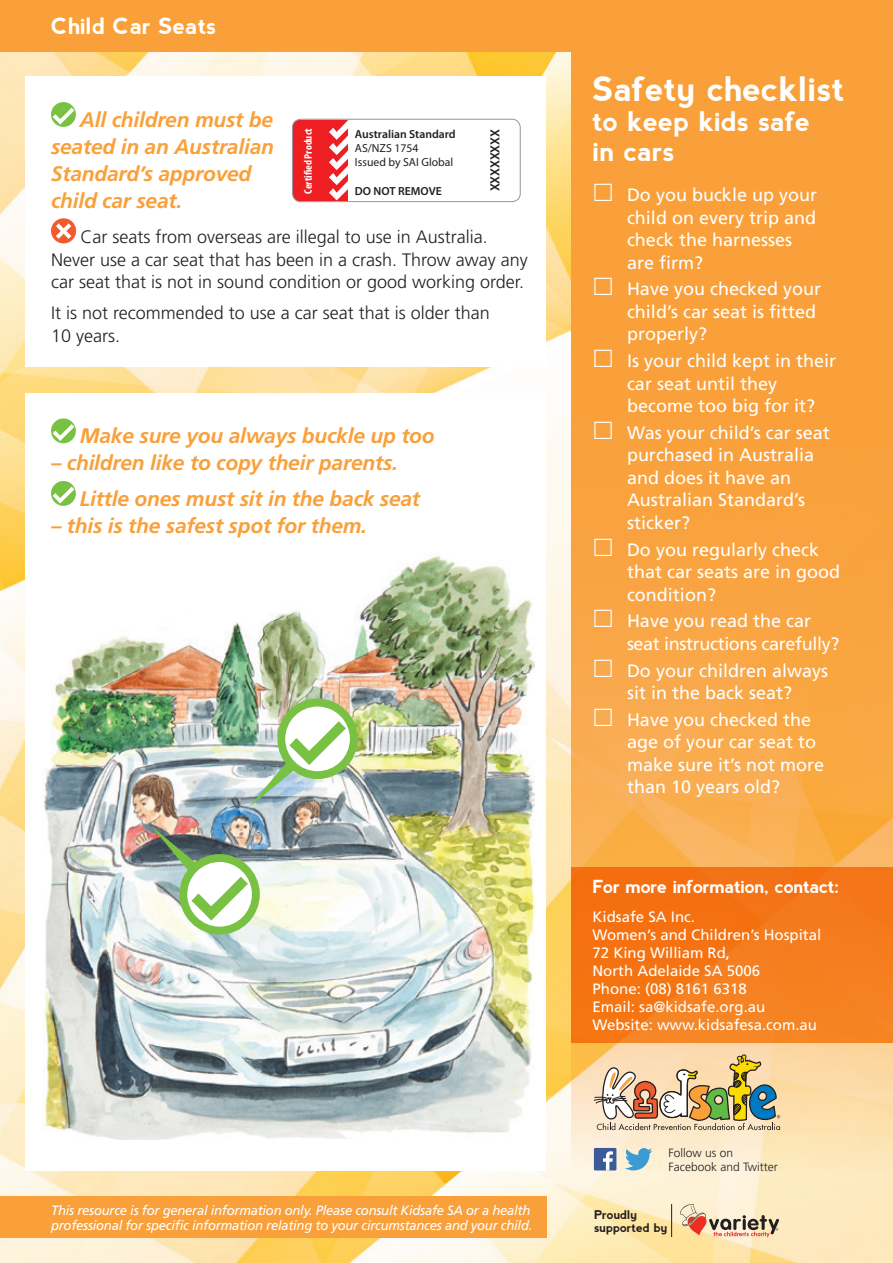
<style>
.page{position:relative;width:893px;height:1263px;background:#fff}
.page>*{position:absolute;margin:0;border:0;box-sizing:border-box;transform-origin:0 0}
.t1{font:700 33.75px "nevis";color:#fff}
.t2{font:700 27px/30px "nevis";color:#fff}
.t3{font:700 22.5px "nevis";color:#fff}
.t4{font:italic 700 21px/27px "Frutiger";letter-spacing:-.01em;color:#f9a03a}
.t5{font:18px/22.5px "Frutiger";color:#fff}
.t6{font:300 18px/22.5px "Frutiger";color:#231f20;text-align:center}
.t7{font:18px/22.5px "Frutiger";letter-spacing:-.02em;color:#fff}
.t8{font:700 18px "nevis";letter-spacing:-.02em;color:#fff}
.t9{font:15px/18px "Frutiger";color:#fff}
.t10{font:italic 13.5px/15px "Frutiger";letter-spacing:-.02em;color:#fff}
.t11{font:600 13.35px "Myriad Pro";letter-spacing:-.015em;color:#231f20}
.t12{font:300 12px/13.5px "Frutiger";color:#231f20}
.t13{font:700 12px/13.5px "nevis";color:#231f20}
.t14{font:600 11.7px "Myriad Pro";color:#231f20}
.t15{font:11.7px/14.1px "Myriad Pro";color:#231f20}
.t16{font:700 condensed 11.1px "Myriad Pro";color:#fff}
</style>
<div class="page">
<img style="left:0;top:51px;width:893px;height:1212px">
<div style="left:0;top:0;width:893px;height:51px;background:#f9a03a"></div>
<div style="left:26px;top:393px;width:520px;height:777px;background:#fff"></div>
<svg style="left:571px;top:51px;width:322px;height:1161px;background:#f9ac50"></svg>
<svg style="left:625px;top:1148px;width:27px;height:22px"></svg>
<div style="left:594px;top:1148px;width:22px;height:22px;background:#3b5a9a"></div>
<svg style="left:603px;top:1151px;width:10px;height:19px"></svg>
<div style="left:571px;top:867px;width:322px;height:176px;background:linear-gradient(to bottom,#f46e11,#f58321)"></div>
<hr style="left:671px;top:1204px;width:1px;height:33px;background:#231f20">
<svg style="left:680px;top:1204px;width:99px;height:33px;background:#dbbca1"></svg>
<div style="left:26px;top:77px;width:520px;height:290px;background:#fff"></div>
<div style="left:0;top:1196px;width:546px;height:41px;background:#f9a03a"></div>
<svg style="left:594px;top:1054px;width:186px;height:76px;background:#ccb993"></svg>
<svg style="left:51px;top:102px;width:25px;height:25px"></svg>
<svg style="left:53px;top:108px;width:21px;height:16px"></svg>
<div style="left:51px;top:218px;width:25px;height:25px;background:#f15b2e;border-radius:50%"></div>
<svg style="left:56px;top:223px;width:15px;height:16px"></svg>
<div style="left:292px;top:119px;width:228px;height:83px;border:1px solid #939598;border-radius:9px"></div>
<img style="left:43px;top:556px;width:491px;height:583px">
<svg style="left:51px;top:418px;width:25px;height:25px"></svg>
<svg style="left:53px;top:424px;width:21px;height:17px"></svg>
<svg style="left:51px;top:481px;width:25px;height:25px"></svg>
<svg style="left:53px;top:487px;width:21px;height:16px"></svg>
<svg style="left:281px;top:703px;width:73px;height:72px"></svg>
<div style="left:277px;top:699px;width:81px;height:80px;border:8px solid #79c142;border-radius:50%"></div>
<img style="left:249px;top:721px;width:97px;height:86px">
<svg style="left:183px;top:858px;width:73px;height:72px"></svg>
<div style="left:179px;top:854px;width:81px;height:80px;border:8px solid #79c142;border-radius:50%"></div>
<img style="left:151px;top:826px;width:97px;height:94px">
<svg style="left:594px;top:183px;width:18px;height:18px"></svg>
<svg style="left:594px;top:278px;width:18px;height:17px"></svg>
<svg style="left:594px;top:349px;width:18px;height:18px"></svg>
<svg style="left:594px;top:421px;width:18px;height:18px"></svg>
<svg style="left:594px;top:538px;width:18px;height:18px"></svg>
<svg style="left:594px;top:610px;width:18px;height:17px"></svg>
<svg style="left:594px;top:659px;width:18px;height:18px"></svg>
<svg style="left:594px;top:708px;width:18px;height:18px"></svg>
<svg style="left:292px;top:120px;width:217px;height:81px"></svg>
<p class="t3" style="left:51px;top:13px;width:167px">Child Car Seats</p>
<p class="t4" style="left:51px;top:106px;width:224px;text-indent:29px">All children must be seated in an Australian<br>Standard’s approved child car seat.</p>
<p class="t6" style="left:51px;top:226px;width:478px">Car seats from overseas are illegal to use in Australia.<br>Never use a car seat that has been in a crash. Throw away any car seat that is not in sound condition or good working order.</p>
<p class="t6" style="left:51px;top:302px;width:440px;text-align:left">It is not recommended to use a car seat that is older than<br>10 years.</p>
<p class="t16" style="left:301px;top:194px;width:67px;rotate:-90deg">Certi ed Product</p>
<p class="t11" style="left:487px;top:191px;width:64px;rotate:-90deg">XXXXXXXX</p>
<p class="t14" style="left:355px;top:127px;width:102px">Australian Standard</p>
<p class="t15" style="left:355px;top:141px;width:100px">AS/NZS 1754<br>Issued by SAI Global</p>
<p class="t14" style="left:355px;top:184px;width:88px">DO NOT REMOVE</p>
<p class="t4" style="left:80px;top:422px;width:356px">Make sure you always buckle up too</p>
<p class="t4" style="left:80px;top:445px;width:342px;line-height:35.5px;text-indent:-29px">– children like to copy their parents.<br>Little ones must sit in the back seat</p>
<p class="t4" style="left:51px;top:512px;width:318px">– this is the safest spot for them.</p>
<p class="t10" style="left:51px;top:1202px;width:483px">This resource is for general information only. Please consult Kidsafe SA or a health professional for specific information relating to your circumstances and your child.</p>
<h1 class="t1" style="left:592px;top:70px;width:254px">Safety checklist</h1>
<h2 class="t2" style="left:592px;top:106px;width:219px">to keep kids safe in cars</h2>
<p class="t5" style="left:627px;top:183px;width:192px">Do you buckle up your child on every trip and check the harnesses are firm?</p>
<p class="t5" style="left:627px;top:278px;width:196px">Have you checked your child’s car seat is fitted properly?</p>
<p class="t5" style="left:627px;top:349px;width:211px">Is your child kept in their car seat until they become too big for it?</p>
<p class="t5" style="left:627px;top:421px;width:204px">Was your child’s car seat purchased in Australia and does it have an<br>Australian Standard’s sticker?</p>
<p class="t5" style="left:627px;top:538px;width:215px">Do you regularly check that car seats are in good condition?</p>
<p class="t7" style="left:627px;top:610px;width:214px">Have you read the car seat instructions carefully?</p>
<p class="t5" style="left:627px;top:659px;width:203px">Do your children always sit in the back seat?</p>
<p class="t5" style="left:627px;top:708px;width:199px">Have you checked the age of your car seat to make sure it’s not more than 10 years old?</p>
<p class="t8" style="left:592px;top:877px;width:249px">For more information, contact:</p>
<p class="t9" style="left:592px;top:908px;width:230px">Kidsafe SA Inc.<br>Women’s and Children’s Hospital<br>72 King William Rd,<br>North Adelaide SA 5006<br>Phone: (08) 8161 6318<br>Email: sa@kidsafe.org.au<br>Website: www.kidsafesa.com.au</p>
<p class="t12" style="left:668px;top:1146px;width:111px">Follow us on<br>Facebook and Twitter</p>
<p class="t13" style="left:594px;top:1207px;width:75px">Proudly supported by</p>
</div>
